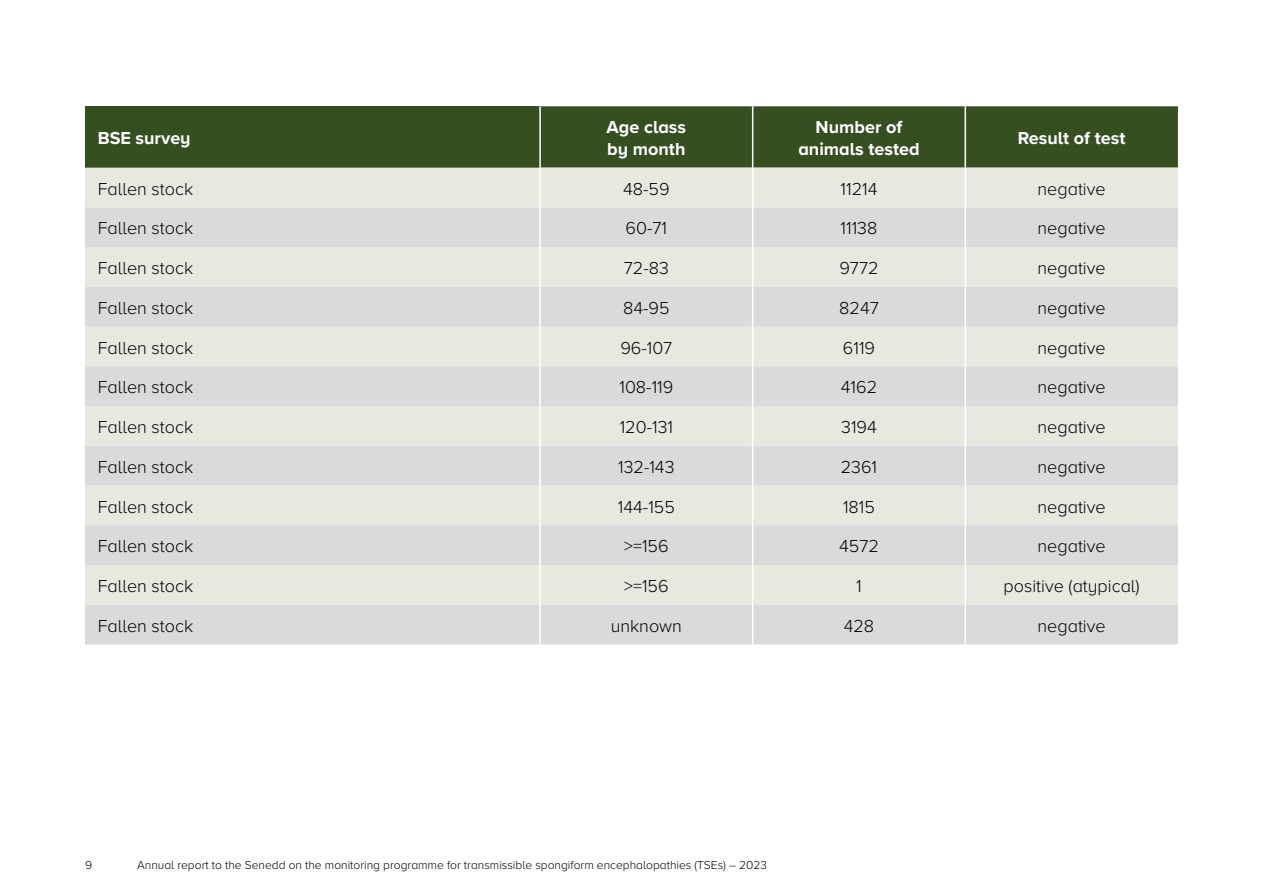
<style>
.page{position:relative;width:1263px;height:893px;background:#fff}
.page>*{position:absolute;margin:0;border:0;box-sizing:border-box;transform-origin:0 0}
.Table_Text_Centred{font:300 18px "Proxima Nova";color:#000}
.Table_Text_Left{font:300 18px "Proxima Nova";color:#000}
.Table_Heading_Centred{font:700 18px/21.6px "Proxima Nova";color:#fff}
.Table_Heading_Left{font:700 18px "Proxima Nova";color:#fff}
.t1{font:300 12px "Proxima Nova";color:#000}
</style>
<div class="page">
<div style="left:85px;top:106px;width:455px;height:62px;background:#364f21"></div>
<div style="left:541px;top:106px;width:637px;height:62px;background:#364f21"></div>
<div style="left:85px;top:168px;width:1093px;height:39px;background:#e8e8e1"></div>
<svg style="left:85px;top:207px;width:1093px;height:437px;background:#e0e0dd"></svg>
<hr style="left:539px;top:106px;width:2px;height:62px;background:#fff">
<hr style="left:752px;top:106px;width:1px;height:62px;background:#fff">
<hr style="left:964px;top:106px;width:2px;height:62px;background:#fff">
<hr style="left:539px;top:168px;width:2px;height:39px;background:#fff">
<hr style="left:752px;top:168px;width:1px;height:39px;background:#fff">
<hr style="left:964px;top:168px;width:2px;height:39px;background:#fff">
<hr style="left:539px;top:207px;width:2px;height:40px;background:#fff">
<hr style="left:752px;top:207px;width:1px;height:40px;background:#fff">
<hr style="left:964px;top:207px;width:2px;height:40px;background:#fff">
<hr style="left:539px;top:247px;width:2px;height:40px;background:#fff">
<hr style="left:752px;top:247px;width:1px;height:40px;background:#fff">
<hr style="left:964px;top:247px;width:2px;height:40px;background:#fff">
<hr style="left:539px;top:287px;width:2px;height:40px;background:#fff">
<hr style="left:752px;top:287px;width:1px;height:40px;background:#fff">
<hr style="left:964px;top:287px;width:2px;height:40px;background:#fff">
<hr style="left:539px;top:327px;width:2px;height:39px;background:#fff">
<hr style="left:752px;top:327px;width:1px;height:39px;background:#fff">
<hr style="left:964px;top:327px;width:2px;height:39px;background:#fff">
<hr style="left:539px;top:366px;width:2px;height:40px;background:#fff">
<hr style="left:752px;top:366px;width:1px;height:40px;background:#fff">
<hr style="left:964px;top:366px;width:2px;height:40px;background:#fff">
<hr style="left:539px;top:406px;width:2px;height:40px;background:#fff">
<hr style="left:752px;top:406px;width:1px;height:40px;background:#fff">
<hr style="left:964px;top:406px;width:2px;height:40px;background:#fff">
<hr style="left:539px;top:446px;width:2px;height:39px;background:#fff">
<hr style="left:752px;top:446px;width:1px;height:39px;background:#fff">
<hr style="left:964px;top:446px;width:2px;height:39px;background:#fff">
<hr style="left:539px;top:485px;width:2px;height:40px;background:#fff">
<hr style="left:752px;top:485px;width:1px;height:40px;background:#fff">
<hr style="left:964px;top:485px;width:2px;height:40px;background:#fff">
<hr style="left:539px;top:525px;width:2px;height:40px;background:#fff">
<hr style="left:752px;top:525px;width:1px;height:40px;background:#fff">
<hr style="left:964px;top:525px;width:2px;height:40px;background:#fff">
<hr style="left:539px;top:565px;width:2px;height:40px;background:#fff">
<hr style="left:752px;top:565px;width:1px;height:40px;background:#fff">
<hr style="left:964px;top:565px;width:2px;height:40px;background:#fff">
<hr style="left:539px;top:605px;width:2px;height:39px;background:#fff">
<hr style="left:752px;top:605px;width:1px;height:39px;background:#fff">
<hr style="left:964px;top:605px;width:2px;height:39px;background:#fff">
<p class="Table_Heading_Left" style="left:98px;top:125px;width:94px">BSE survey</p>
<p class="Table_Heading_Centred" style="left:607px;top:116px;width:81px">Age class by month</p>
<p class="Table_Heading_Centred" style="left:798px;top:116px;width:123px;text-align:center">Number of animals tested</p>
<p class="Table_Heading_Centred" style="left:1018px;top:127px;width:109px">Result of test</p>
<p class="Table_Text_Left" style="left:98px;top:175px;width:97px">Fallen stock</p>
<p class="Table_Text_Centred" style="left:623px;top:175px;width:48px">48-59</p>
<p class="Table_Text_Centred" style="left:840px;top:175px;width:38px">11214</p>
<p class="Table_Text_Centred" style="left:1037px;top:175px;width:70px">negative</p>
<p class="Table_Text_Left" style="left:98px;top:215px;width:97px">Fallen stock</p>
<p class="Table_Text_Centred" style="left:626px;top:215px;width:43px">60-71</p>
<p class="Table_Text_Centred" style="left:841px;top:215px;width:38px">11138</p>
<p class="Table_Text_Centred" style="left:1037px;top:215px;width:70px">negative</p>
<p class="Table_Text_Left" style="left:98px;top:255px;width:97px">Fallen stock</p>
<p class="Table_Text_Centred" style="left:624px;top:255px;width:46px">72-83</p>
<p class="Table_Text_Centred" style="left:839px;top:255px;width:41px">9772</p>
<p class="Table_Text_Centred" style="left:1037px;top:255px;width:70px">negative</p>
<p class="Table_Text_Left" style="left:98px;top:294px;width:97px">Fallen stock</p>
<p class="Table_Text_Centred" style="left:623px;top:294px;width:48px">84-95</p>
<p class="Table_Text_Centred" style="left:839px;top:294px;width:41px">8247</p>
<p class="Table_Text_Centred" style="left:1037px;top:294px;width:70px">negative</p>
<p class="Table_Text_Left" style="left:98px;top:334px;width:97px">Fallen stock</p>
<p class="Table_Text_Centred" style="left:620px;top:334px;width:53px">96-107</p>
<p class="Table_Text_Centred" style="left:843px;top:334px;width:34px">6119</p>
<p class="Table_Text_Centred" style="left:1037px;top:334px;width:70px">negative</p>
<p class="Table_Text_Left" style="left:98px;top:374px;width:97px">Fallen stock</p>
<p class="Table_Text_Centred" style="left:619px;top:374px;width:55px">108-119</p>
<p class="Table_Text_Centred" style="left:841px;top:374px;width:38px">4162</p>
<p class="Table_Text_Centred" style="left:1037px;top:374px;width:70px">negative</p>
<p class="Table_Text_Left" style="left:98px;top:414px;width:97px">Fallen stock</p>
<p class="Table_Text_Centred" style="left:620px;top:414px;width:55px">120-131</p>
<p class="Table_Text_Centred" style="left:841px;top:414px;width:37px">3194</p>
<p class="Table_Text_Centred" style="left:1037px;top:414px;width:70px">negative</p>
<p class="Table_Text_Left" style="left:98px;top:453px;width:97px">Fallen stock</p>
<p class="Table_Text_Centred" style="left:618px;top:453px;width:58px">132-143</p>
<p class="Table_Text_Centred" style="left:841px;top:453px;width:38px">2361</p>
<p class="Table_Text_Centred" style="left:1037px;top:453px;width:70px">negative</p>
<p class="Table_Text_Left" style="left:98px;top:493px;width:97px">Fallen stock</p>
<p class="Table_Text_Centred" style="left:618px;top:493px;width:58px">144-155</p>
<p class="Table_Text_Centred" style="left:843px;top:493px;width:33px">1815</p>
<p class="Table_Text_Centred" style="left:1037px;top:493px;width:70px">negative</p>
<p class="Table_Text_Left" style="left:98px;top:533px;width:97px">Fallen stock</p>
<p class="Table_Text_Centred" style="left:624px;top:533px;width:46px">&gt;=156</p>
<p class="Table_Text_Centred" style="left:839px;top:533px;width:41px">4572</p>
<p class="Table_Text_Centred" style="left:1037px;top:533px;width:70px">negative</p>
<p class="Table_Text_Left" style="left:98px;top:573px;width:97px">Fallen stock</p>
<p class="Table_Text_Centred" style="left:624px;top:573px;width:46px">&gt;=156</p>
<p class="Table_Text_Centred" style="left:856px;top:573px;width:7px">1</p>
<p class="Table_Text_Centred" style="left:1004px;top:573px;width:137px">positive (atypical)</p>
<p class="Table_Text_Left" style="left:98px;top:612px;width:97px">Fallen stock</p>
<p class="Table_Text_Centred" style="left:611px;top:612px;width:73px">unknown</p>
<p class="Table_Text_Centred" style="left:844px;top:612px;width:32px">428</p>
<p class="Table_Text_Centred" style="left:1037px;top:612px;width:70px">negative</p>
<p class="t1" style="left:85px;top:856px;width:9px">9</p>
<p class="t1" style="left:137px;top:856px;width:631px">Annual report to the Senedd on the monitoring programme for transmissible spongiform encephalopathies (TSEs) – 2023</p>
</div>
